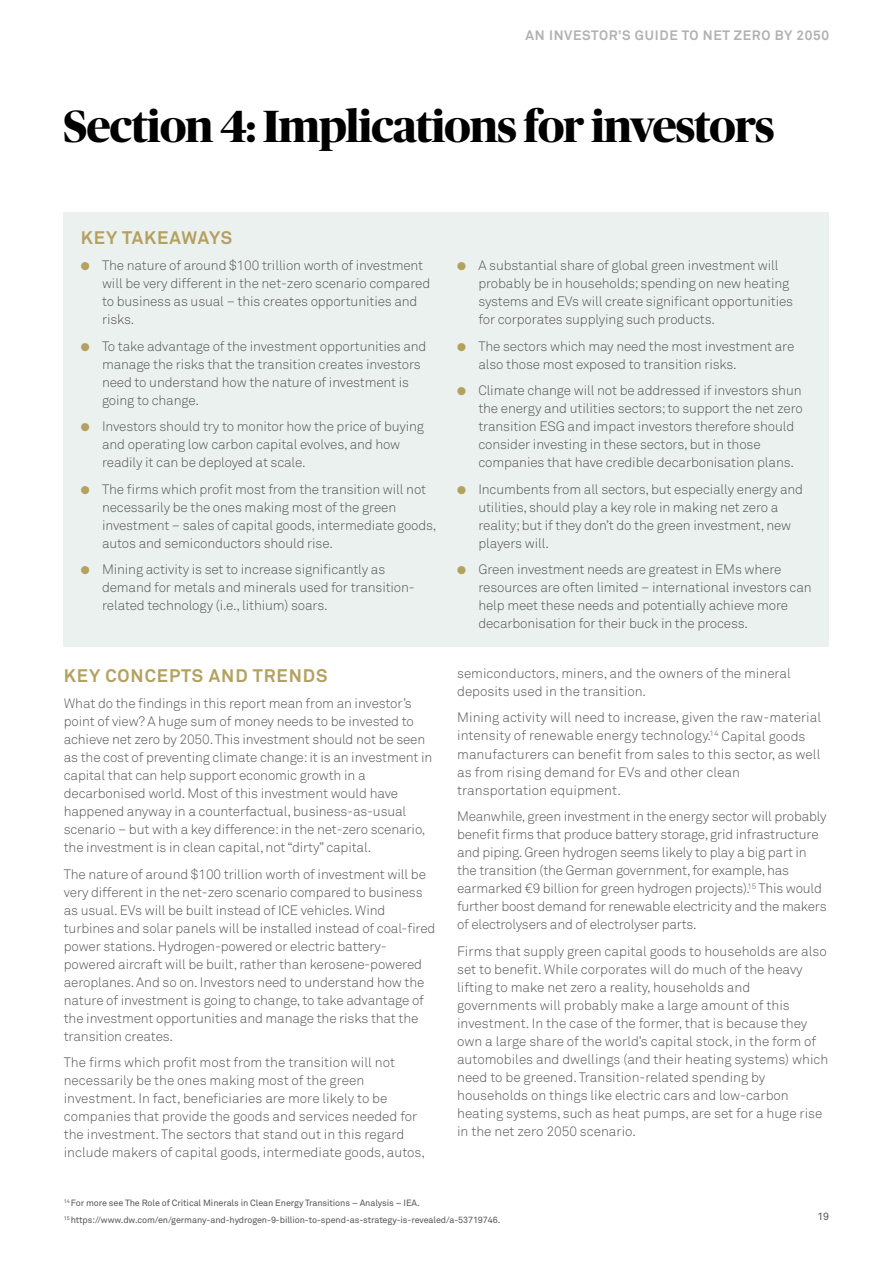
<style>
.page{position:relative;width:893px;height:1263px;background:#fff}
.page>*{position:absolute;margin:0;border:0;box-sizing:border-box;transform-origin:0 0}
.t1{font:700 45px "Publico Banner";letter-spacing:-.015em;color:#000}
.t2{font:700 18px "Akkurat Pro";letter-spacing:.05em;color:#b4a05f}
.t3{font:13.5px/18px "Akkurat Light Pro";letter-spacing:-.01em;color:#565655}
.t4{font:700 13.5px "Akkurat Pro";letter-spacing:.05em;color:#b2b2b2}
.t5{font:10.5px "Akkurat Pro";color:#565655}
.t6{font:9px/16.2px "Akkurat Pro";letter-spacing:-.01em;color:#565655}
.s1{color:#b4a05f}
</style>
<div class="page">
<div style="left:64px;top:213px;width:765px;height:434px;background:#ebf1ef"></div>
<p class="t4" style="left:526px;top:27px;width:305px">AN INVESTOR’S GUIDE TO NET ZERO BY 2050</p>
<h1 class="t1" style="left:64px;top:95px;width:712px">Section 4: Implications for investors</h1>
<h2 class="t2" style="left:81px;top:226px;width:153px">KEY TAKEAWAYS</h2>
<p class="t3" style="left:102px;top:257px;width:330px;text-indent:-21px"><span class="s1">●</span> The nature of around $100 trillion worth of investment will be very different in the net-zero scenario compared to business as usual – this creates opportunities and risks.</p>
<p class="t3" style="left:102px;top:337px;width:326px;text-indent:-21px"><span class="s1">●</span> To take advantage of the investment opportunities and manage the risks that the transition creates investors need to understand how the nature of investment is going to change.</p>
<p class="t3" style="left:102px;top:418px;width:324px;text-indent:-21px"><span class="s1">●</span> Investors should try to monitor how the price of buying and operating low carbon capital evolves, and how readily it can be deployed at scale.</p>
<p class="t3" style="left:102px;top:480px;width:336px;text-indent:-21px"><span class="s1">●</span> The firms which profit most from the transition will not necessarily be the ones making most of the green investment – sales of capital goods, intermediate goods, autos and semiconductors should rise.</p>
<p class="t3" style="left:102px;top:561px;width:314px;text-indent:-21px"><span class="s1">●</span> Mining activity is set to increase significantly as demand for metals and minerals used for transition&shy;related technology (i.e., lithium) soars.</p>
<h2 class="t2" style="left:64px;top:664px;width:265px">KEY CONCEPTS AND TRENDS</h2>
<p class="t3" style="left:64px;top:695px;width:370px">What do the findings in this report mean from an investor’s point of view? A huge sum of money needs to be invested to achieve net zero by 2050. This investment should not be seen as the cost of preventing climate change: it is an investment in capital that can help support economic growth in a decarbonised world. Most of this investment would have happened anyway in a counterfactual, business-as-usual scenario – but with a key difference: in the net-zero scenario, the investment is in clean capital, not “dirty” capital.</p>
<p class="t3" style="left:64px;top:865px;width:373px">The nature of around $100 trillion worth of investment will be very different in the net-zero scenario compared to business as usual. EVs will be built instead of ICE vehicles. Wind turbines and solar panels will be installed instead of coal-fired power stations. Hydrogen-powered or electric battery&shy;powered aircraft will be built, rather than kerosene-powered aeroplanes. And so on. Investors need to understand how the nature of investment is going to change, to take advantage of the investment opportunities and manage the risks that the transition creates.</p>
<p class="t3" style="left:64px;top:1053px;width:363px">The firms which profit most from the transition will not necessarily be the ones making most of the green investment. In fact, beneficiaries are more likely to be companies that provide the goods and services needed for the investment. The sectors that stand out in this regard include makers of capital goods, intermediate goods, autos,</p>
<p class="t3" style="left:478px;top:257px;width:316px;text-indent:-21px"><span class="s1">●</span> A substantial share of global green investment will probably be in households; spending on new heating systems and EVs will create significant opportunities for corporates supplying such products.</p>
<p class="t3" style="left:478px;top:337px;width:317px;text-indent:-21px"><span class="s1">●</span> The sectors which may need the most investment are also those most exposed to transition risks.</p>
<p class="t3" style="left:478px;top:382px;width:326px;text-indent:-21px"><span class="s1">●</span> Climate change will not be addressed if investors shun the energy and utilities sectors; to support the net zero transition ESG and impact investors therefore should consider investing in these sectors, but in those companies that have credible decarbonisation plans.</p>
<p class="t3" style="left:478px;top:480px;width:326px;text-indent:-21px"><span class="s1">●</span> Incumbents from all sectors, but especially energy and utilities, should play a key role in making net zero a reality; but if they don’t do the green investment, new players will.</p>
<p class="t3" style="left:478px;top:561px;width:335px;text-indent:-21px"><span class="s1">●</span> Green investment needs are greatest in EMs where resources are often limited – international investors can help meet these needs and potentially achieve more decarbonisation for their buck in the process.</p>
<p class="t3" style="left:457px;top:664px;width:335px">semiconductors, miners, and the owners of the mineral deposits used in the transition.</p>
<p class="t3" style="left:457px;top:709px;width:366px">Mining activity will need to increase, given the raw-material intensity of renewable energy technology.<sup>14</sup> Capital goods manufacturers can benefit from sales to this sector, as well as from rising demand for EVs and other clean transportation equipment.</p>
<p class="t3" style="left:457px;top:808px;width:371px">Meanwhile, green investment in the energy sector will probably benefit firms that produce battery storage, grid infrastructure and piping. Green hydrogen seems likely to play a big part in the transition (the German government, for example, has earmarked €9 billion for green hydrogen projects).<sup>15</sup> This would further boost demand for renewable electricity and the makers of electrolysers and of electrolyser parts.</p>
<p class="t3" style="left:457px;top:942px;width:373px">Firms that supply green capital goods to households are also set to benefit. While corporates will do much of the heavy lifting to make net zero a reality, households and governments will probably make a large amount of this investment. In the case of the former, that is because they own a large share of the world’s capital stock, in the form of automobiles and dwellings (and their heating systems) which need to be greened. Transition-related spending by households on things like electric cars and low-carbon heating systems, such as heat pumps, are set for a huge rise in the net zero 2050 scenario.</p>
<p class="t6" style="left:64px;top:1195px;width:438px"><sup>14</sup> For more see The Role of Critical Minerals in Clean Energy Transitions – Analysis – IEA.<br><sup>15</sup> https://www.dw.com/en/germany-and-hydrogen-9-billion-to-spend-as-strategy-is-revealed/a-53719746.</p>
<p class="t5" style="left:817px;top:1211px;width:13px">19</p>
</div>
